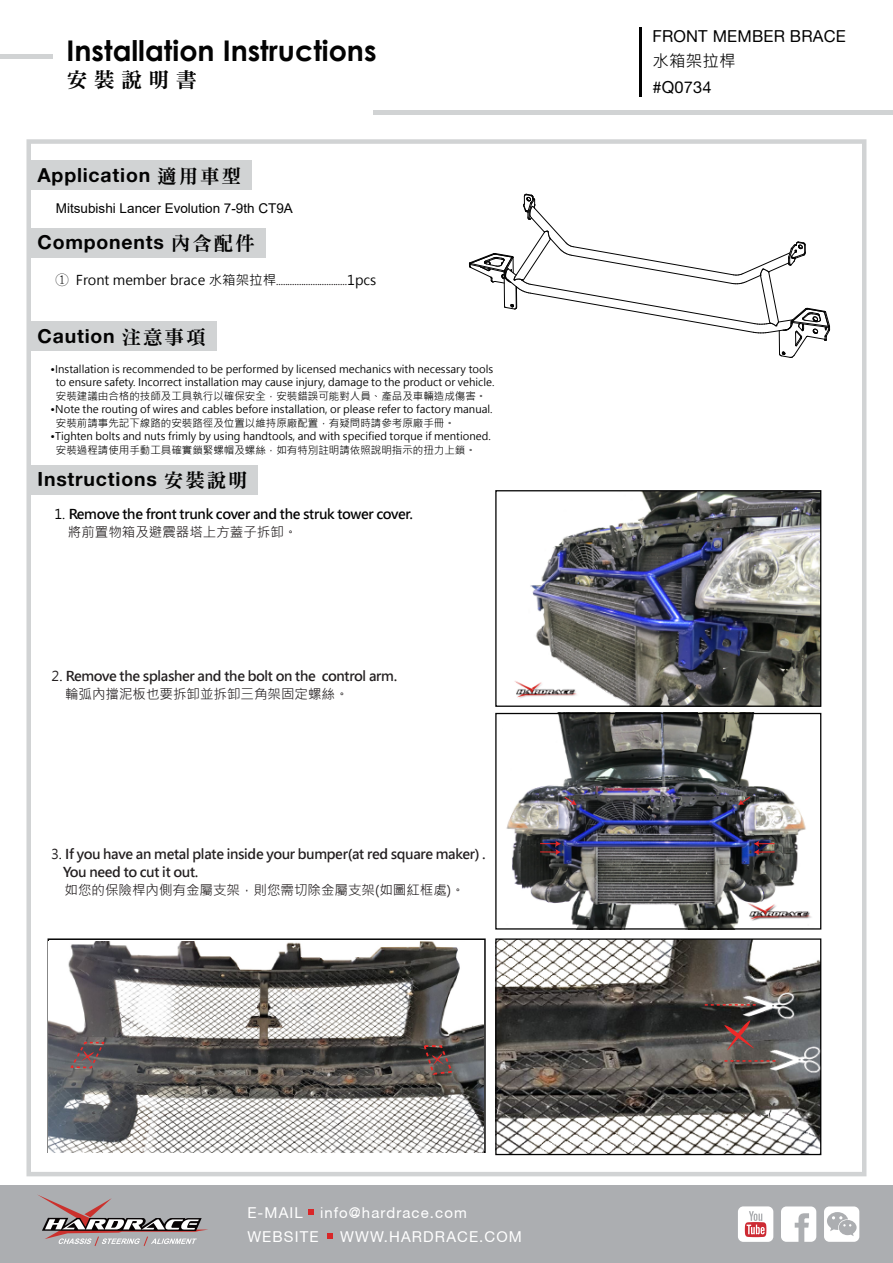
<style>
.page{position:relative;width:893px;height:1263px;background:#fff}
.page>*{position:absolute;margin:0;border:0;box-sizing:border-box;transform-origin:0 0}
.t1{font:700 28.5px "Century Gothic";color:#030303}
.t2{font:21px "DFN Ming W9 WIN BF";letter-spacing:.3em;color:#030303}
.t3{font:19.5px "Alte Haas Grotesk Bold";letter-spacing:.04em;color:#030303}
.t4{font:16.5px "Alte Haas Grotesk";letter-spacing:.01em;color:#030303}
.t5{font:16.5px "Microsoft Jheng Hei";letter-spacing:.01em;color:#030303}
.t6{font:15px/24px "Helvetica Neue CE";letter-spacing:.075em;color:#fff}
.t7{font:700 13.5px/18px "Microsoft Jheng Hei";letter-spacing:-.025em;color:#231f20}
.t8{font:700 13.5px/18px "Microsoft Jheng Hei";letter-spacing:-.025em;color:#030303}
.t9{font:13.5px "Arial";color:#030303}
.t10{font:13.5px "Microsoft Jheng Hei";color:#231f20}
.t11{font:10.5px/13.5px "Microsoft Jheng Hei";color:#030303}
.t12{font:700 9px "Microsoft Jheng Hei";color:#231f20}
.s1{font-family:"DFN Ming W9 WIN BF"}
.s2{font-family:"Adobe Ming Std";font-weight:300;font-size:13.5px;color:#030303}
.s3{font-weight:400;font-size:13.5px;color:#030303}
.s4{font-weight:400}
.s5{font-weight:400;color:#231f20}
.s6{font-weight:400;color:#030303}
</style>
<div class="page">
<img style="left:497px;top:940px;width:322px;height:213px">
<img style="left:506px;top:715px;width:306px;height:212px">
<svg style="left:564px;top:796px;width:13px;height:9px"></svg>
<svg style="left:540px;top:840px;width:21px;height:15px"></svg>
<svg style="left:738px;top:796px;width:13px;height:9px"></svg>
<svg style="left:754px;top:840px;width:21px;height:15px"></svg>
<img style="left:514px;top:492px;width:305px;height:213px">
<div style="left:30px;top:322px;width:186px;height:29px;background:#d1d3d4"></div>
<div style="left:30px;top:228px;width:236px;height:29px;background:#d1d3d4"></div>
<div style="left:0;top:54px;width:52px;height:5px;background:#d1d3d4"></div>
<hr style="left:640px;top:27px;width:2px;height:69px;background:#030303">
<div style="left:26px;top:139px;width:840px;height:1037px;border:4px solid #d1d3d4"></div>
<div style="left:0;top:1185px;width:893px;height:78px;background:#acaeb1"></div>
<svg style="left:781px;top:1206px;width:35px;height:36px"></svg>
<svg style="left:824px;top:1206px;width:35px;height:36px"></svg>
<svg style="left:738px;top:1206px;width:35px;height:36px"></svg>
<svg style="left:308px;top:1209px;width:6px;height:6px"></svg>
<svg style="left:327px;top:1233px;width:6px;height:6px"></svg>
<div style="left:31px;top:160px;width:221px;height:30px;background:#d1d3d4"></div>
<svg style="left:38px;top:1195px;width:170px;height:51px"></svg>
<div style="left:374px;top:110px;width:519px;height:5px;background:#d1d3d4"></div>
<div style="left:30px;top:465px;width:228px;height:30px;background:#d1d3d4"></div>
<div style="left:495px;top:490px;width:326px;height:217px;border:1px solid #030303"></div>
<div style="left:495px;top:713px;width:326px;height:216px;border:1px solid #030303"></div>
<div style="left:495px;top:938px;width:326px;height:217px;border:1px solid #030303"></div>
<img style="left:48px;top:941px;width:435px;height:211px">
<svg style="left:69px;top:1041px;width:37px;height:28px"></svg>
<svg style="left:422px;top:1044px;width:32px;height:32px"></svg>
<img style="left:743px;top:985px;width:52px;height:39px">
<img style="left:769px;top:1039px;width:53px;height:40px">
<svg style="left:705px;top:1004px;width:54px;height:1px"></svg>
<svg style="left:724px;top:1060px;width:54px;height:2px"></svg>
<svg style="left:724px;top:1020px;width:30px;height:30px"></svg>
<svg style="left:469px;top:194px;width:361px;height:164px"></svg>
<h1 class="t1" style="left:66px;top:29px;width:312px">Installation Instructions</h1>
<h2 class="t2" style="left:66px;top:70px;width:132px">安裝說明書</h2>
<h3 class="t3" style="left:38px;top:163px;width:205px">Application <span class="s1">適用車型</span></h3>
<p class="t9" style="left:56px;top:199px;width:239px">Mitsubishi Lancer Evolution 7-9th CT9A</p>
<h3 class="t3" style="left:38px;top:230px;width:219px">Components <span class="s1">內含配件</span></h3>
<p class="t12" style="left:56px;top:276px;width:322px"><span class="s2">①</span> <span class="s3">Front member brace 水箱架拉桿</span>...............................<span class="s3">1pcs</span></p>
<h3 class="t3" style="left:38px;top:324px;width:170px">Caution <span class="s1">注意事項</span></h3>
<p class="t11" style="left:51px;top:362px;width:445px;text-align:center">•Installation is recommended to be performed by licensed mechanics with necessary tools to ensure safety. Incorrect installation may cause injury, damage to the product or vehicle.安裝建議由合格的技師及工具執行以確保安全，安裝錯誤可能對人員、產品及車輛造成傷害。</p>
<p class="t11" style="left:56px;top:402px;width:438px;text-indent:-5px">•Note the routing of wires and cables before installation, or please refer to factory manual.安裝前請事先記下線路的安裝路徑及位置以維持原廠配置，有疑問時請參考原廠手冊。</p>
<p class="t11" style="left:56px;top:429px;width:436px;text-indent:-5px">•Tighten bolts and nuts frimly by using handtools, and with specified torque if mentioned.安裝過程請使用手動工具確實鎖緊螺帽及螺絲，如有特別註明請依照說明指示的扭力上鎖。</p>
<h3 class="t3" style="left:38px;top:467px;width:212px">Instructions <span class="s1">安裝說明</span></h3>
<p class="t8" style="left:68px;top:505px;width:346px;text-indent:-14px"><span class="s4">1.</span> Remove the front trunk cover and the struk tower cover.<span class="s5">將前置物箱及避震器塔上方蓋子拆卸。</span></p>
<p class="t7" style="left:65px;top:667px;width:334px;text-indent:-14px"><span class="s4">2</span><span class="s6">.</span> Remove the splasher and the bolt on the control arm.<span class="s4">輪弧內擋泥板也要拆卸並拆卸三角架固定螺絲。</span></p>
<p class="t7" style="left:63px;top:845px;width:424px;text-indent:-12px"><span class="s4">3</span><span class="s6">.</span> If you have an metal plate inside your bumper(at red square maker) .<br>You need to cut it out.</p>
<p class="t10" style="left:64px;top:881px;width:402px">如您的保險桿內側有金屬支架，則您需切除金屬支架(如圖紅框處)。</p>
<h3 class="t6" style="left:247px;top:1200px;width:221px">E-MAIL info@hardrace.com<br>WEBSITE</h3>
<h3 class="t6" style="left:340px;top:1224px;width:183px">WWW.HARDRACE.COM</h3>
<h3 class="t4" style="left:652px;top:26px;width:195px">FRONT MEMBER BRACE</h3>
<h3 class="t5" style="left:652px;top:51px;width:85px">水箱架拉桿</h3>
<h3 class="t4" style="left:652px;top:77px;width:61px">#Q0734</h3>
</div>
